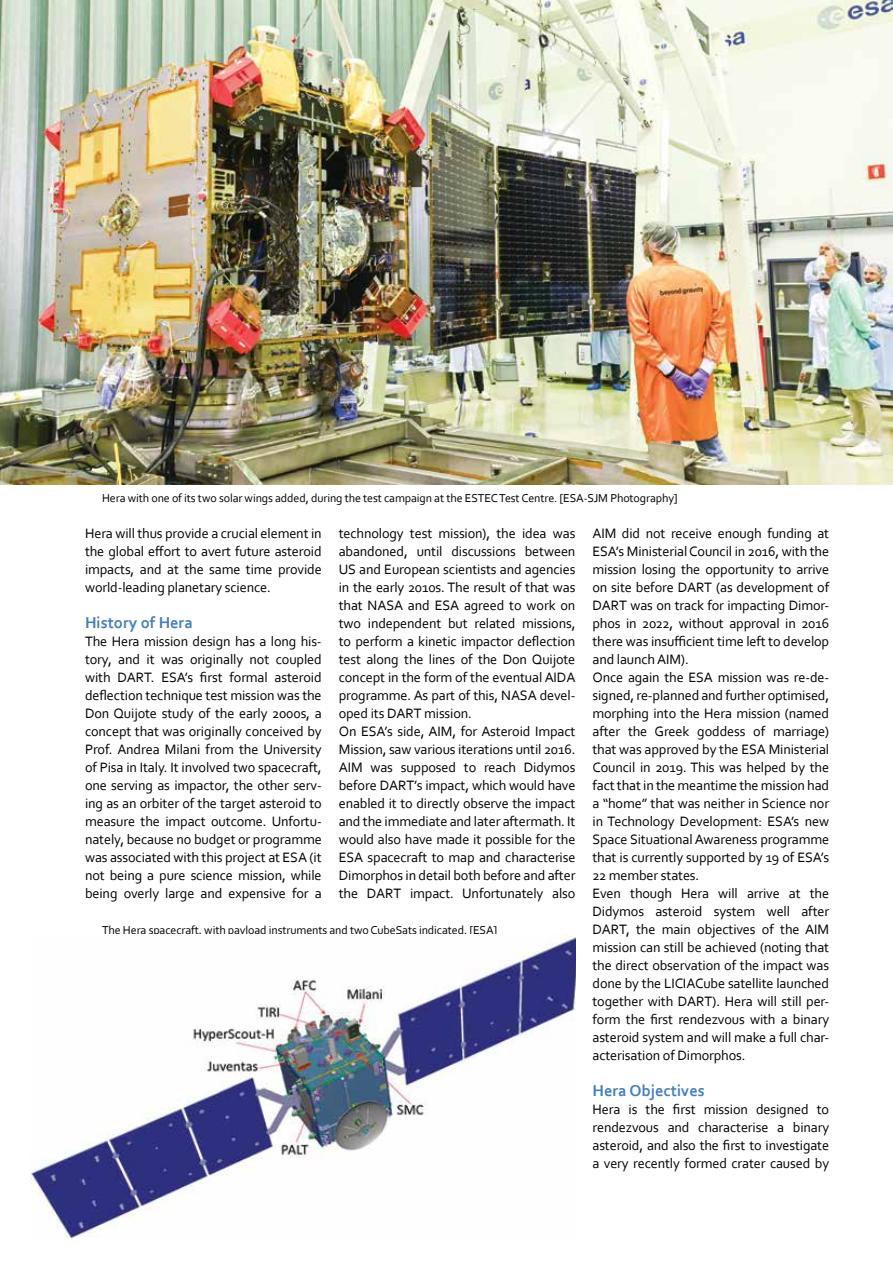
<style>
.page{position:relative;width:893px;height:1263px;background:#fff}
.page>*{position:absolute;margin:0;border:0;box-sizing:border-box;transform-origin:0 0}
.t1{font:700 16.5px "Corbel";color:#447fc1}
.t2{font:14.25px/18px "Corbel";letter-spacing:-.01em;color:#000;text-align:justify}
.t3{font:12px "Corbel";letter-spacing:-.01em;color:#000}
</style>
<div class="page">
<img style="left:31px;top:934px;width:544px;height:304px">
<img style="left:0;top:0;width:892px;height:484px">
<hr style="left:892px;top:0;width:1px;height:484px;background:#000">
<p class="t3" style="left:102px;top:491px;width:577px">Hera with one of its two solar wings added, during the test campaign at the ESTEC Test Centre. [ESA-SJM Photography]</p>
<p class="t2" style="left:339px;top:524px;width:238px;text-align:left">technology test mission), the idea was abandoned, until discussions between US and European scientists and agencies in the early 2010s. The result of that was that NASA and ESA agreed to work on two independent but related missions, to perform a kinetic impactor deflection test along the lines of the Don Quijote concept in the form of the eventual AIDA programme. As part of this, NASA devel&shy;oped its DART mission.<br>On ESA’s side, AIM, for Asteroid Impact Mission, saw various iterations until 2016.<br>AIM was supposed to reach Didymos before DART’s impact, which would have enabled it to directly observe the impact and the immediate and later aftermath. It would also have made it possible for the ESA spacecraft to map and characterise Dimorphos in detail both before and after the DART impact. Unfortunately also</p>
<p class="t2" style="left:592px;top:524px;width:238px;text-align:left">AIM did not receive enough funding at ESA’s Ministerial Council in 2016, with the mission losing the opportunity to arrive on site before DART (as development of DART was on track for impacting Dimor&shy;phos in 2022, without approval in 2016 there was insufficient time left to develop and launch AIM).<br>Once again the ESA mission was re-de&shy;signed, re-planned and further optimised, morphing into the Hera mission (named after the Greek goddess of marriage) that was approved by the ESA Ministerial Council in 2019. This was helped by the fact that in the meantime the mission had a “home” that was neither in Science nor in Technology Development: ESA’s new Space Situational Awareness programme that is currently supported by 19 of ESA’s 22 member states.<br>Even though Hera will arrive at the Didymos asteroid system well after DART, the main objectives of the AIM mission can still be achieved (noting that the direct observation of the impact was done by the LICIACube satellite launched together with DART). Hera will still per&shy;form the first rendezvous with a binary asteroid system and will make a full char&shy;acterisation of Dimorphos.</p>
<p class="t1" style="left:592px;top:1081px;width:114px">Hera Objectives</p>
<p class="t2" style="left:592px;top:1100px;width:238px">Hera is the first mission designed to rendezvous and characterise a binary asteroid, and also the first to investigate a very recently formed crater caused by</p>
<p class="t2" style="left:85px;top:524px;width:238px">Hera will thus provide a crucial element in the global effort to avert future asteroid impacts, and at the same time provide world-leading planetary science.</p>
<p class="t1" style="left:85px;top:613px;width:109px">History of Hera</p>
<p class="t2" style="left:85px;top:632px;width:238px">The Hera mission design has a long his&shy;tory, and it was originally not coupled with DART. ESA’s first formal asteroid deflection technique test mission was the Don Quijote study of the early 2000s, a concept that was originally conceived by Prof. Andrea Milani from the University of Pisa in Italy. It involved two spacecraft, one serving as impactor, the other serv&shy;ing as an orbiter of the target asteroid to measure the impact outcome. Unfortu&shy;nately, because no budget or programme was associated with this project at ESA (it not being a pure science mission, while being overly large and expensive for a</p>
<p class="t3" style="left:102px;top:923px;width:397px">The Hera spacecraft, with payload instruments and two CubeSats indicated. [ESA]</p>
</div>
